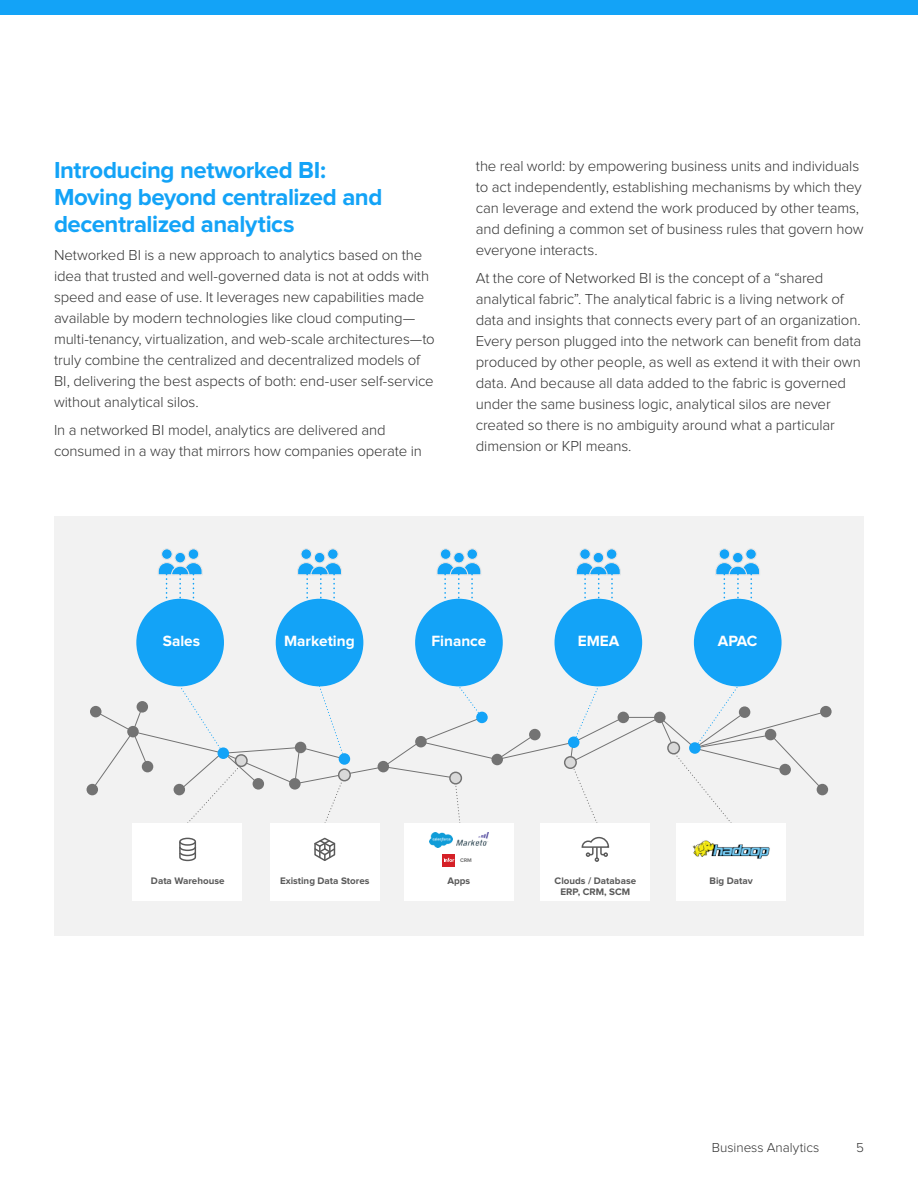
<style>
.page{position:relative;width:918px;height:1188px;background:#fff}
.page>*{position:absolute;margin:0;border:0;box-sizing:border-box;transform-origin:0 0}
.t1{font:700 24px/27px "Proxima Nova";letter-spacing:-.02em;color:#13a3f7}
.t2{font:700 15.45px "Proxima Nova";color:#fff}
.t3{font:300 15px/21px "Proxima Nova";letter-spacing:-.01em;color:#333}
.t4{font:300 13.5px "Proxima Nova";color:#333}
.t5{font:700 9.75px/11.6px "Proxima Nova";color:#595959;text-align:center}
.t6{font:700 5.4px "Proxima Nova";color:#737373}
</style>
<div class="page">
<div style="left:0;top:0;width:918px;height:14px;background:#13a3f7"></div>
<div style="left:54px;top:516px;width:810px;height:420px;background:#f2f2f2"></div>
<div style="left:87px;top:784px;width:11px;height:11px;background:#737373;border-radius:50%"></div>
<div style="left:820px;top:706px;width:12px;height:11px;background:#737373;border-radius:50%"></div>
<div style="left:136px;top:599px;width:88px;height:87px;background:#13a3f7;border-radius:50%"></div>
<svg style="left:162px;top:549px;width:10px;height:10px"></svg>
<div style="left:161px;top:548px;width:12px;height:12px;border:1px solid #e6e6e5;border-radius:50%"></div>
<div style="left:188px;top:549px;width:11px;height:10px;background:#13a3f7;border-radius:50%"></div>
<div style="left:188px;top:548px;width:11px;height:12px;border:1px solid #e6e6e5;border-radius:50%"></div>
<div style="left:175px;top:552px;width:11px;height:11px;background:#13a3f7;border-radius:50%"></div>
<div style="left:174px;top:552px;width:12px;height:11px;border:1px solid #e6e6e5;border-radius:50%"></div>
<svg style="left:158px;top:561px;width:45px;height:41px"></svg>
<div style="left:276px;top:599px;width:87px;height:87px;background:#13a3f7;border-radius:50%"></div>
<div style="left:301px;top:549px;width:11px;height:10px;background:#13a3f7;border-radius:50%"></div>
<div style="left:300px;top:548px;width:12px;height:12px;border:1px solid #e6e6e5;border-radius:50%"></div>
<div style="left:328px;top:549px;width:10px;height:10px;background:#13a3f7;border-radius:50%"></div>
<div style="left:327px;top:548px;width:12px;height:12px;border:1px solid #e6e6e5;border-radius:50%"></div>
<div style="left:314px;top:552px;width:11px;height:11px;background:#13a3f7;border-radius:50%"></div>
<div style="left:314px;top:552px;width:11px;height:11px;border:1px solid #e6e6e5;border-radius:50%"></div>
<svg style="left:297px;top:561px;width:45px;height:41px"></svg>
<div style="left:415px;top:599px;width:88px;height:87px;background:#13a3f7;border-radius:50%"></div>
<div style="left:440px;top:549px;width:11px;height:10px;background:#13a3f7;border-radius:50%"></div>
<div style="left:440px;top:548px;width:11px;height:12px;border:1px solid #e6e6e5;border-radius:50%"></div>
<div style="left:467px;top:549px;width:11px;height:10px;background:#13a3f7;border-radius:50%"></div>
<div style="left:466px;top:548px;width:12px;height:12px;border:1px solid #e6e6e5;border-radius:50%"></div>
<div style="left:454px;top:552px;width:10px;height:11px;background:#13a3f7;border-radius:50%"></div>
<div style="left:453px;top:552px;width:12px;height:11px;border:1px solid #e6e6e5;border-radius:50%"></div>
<svg style="left:437px;top:561px;width:44px;height:41px"></svg>
<div style="left:555px;top:599px;width:87px;height:87px;background:#13a3f7;border-radius:50%"></div>
<div style="left:580px;top:549px;width:10px;height:10px;background:#13a3f7;border-radius:50%"></div>
<div style="left:579px;top:548px;width:12px;height:12px;border:1px solid #e6e6e5;border-radius:50%"></div>
<div style="left:606px;top:549px;width:11px;height:10px;background:#13a3f7;border-radius:50%"></div>
<div style="left:606px;top:548px;width:11px;height:12px;border:1px solid #e6e6e5;border-radius:50%"></div>
<div style="left:593px;top:552px;width:11px;height:11px;background:#13a3f7;border-radius:50%"></div>
<div style="left:593px;top:552px;width:11px;height:11px;border:1px solid #e6e6e5;border-radius:50%"></div>
<svg style="left:576px;top:561px;width:45px;height:41px"></svg>
<div style="left:694px;top:599px;width:88px;height:87px;background:#13a3f7;border-radius:50%"></div>
<div style="left:719px;top:549px;width:11px;height:10px;background:#13a3f7;border-radius:50%"></div>
<div style="left:719px;top:548px;width:11px;height:12px;border:1px solid #e6e6e5;border-radius:50%"></div>
<div style="left:746px;top:549px;width:10px;height:10px;background:#13a3f7;border-radius:50%"></div>
<div style="left:745px;top:548px;width:12px;height:12px;border:1px solid #e6e6e5;border-radius:50%"></div>
<div style="left:733px;top:552px;width:10px;height:11px;background:#13a3f7;border-radius:50%"></div>
<div style="left:732px;top:552px;width:12px;height:11px;border:1px solid #e6e6e5;border-radius:50%"></div>
<svg style="left:715px;top:561px;width:45px;height:41px"></svg>
<svg style="left:91px;top:685px;width:736px;height:138px"></svg>
<div style="left:132px;top:823px;width:110px;height:78px;background:#fff"></div>
<div style="left:270px;top:823px;width:110px;height:78px;background:#fff"></div>
<div style="left:404px;top:823px;width:110px;height:78px;background:#fff"></div>
<div style="left:540px;top:823px;width:110px;height:78px;background:#fff"></div>
<div style="left:676px;top:823px;width:110px;height:78px;background:#fff"></div>
<svg style="left:179px;top:837px;width:18px;height:25px"></svg>
<svg style="left:314px;top:837px;width:22px;height:24px"></svg>
<svg style="left:581px;top:836px;width:29px;height:26px"></svg>
<img style="left:692px;top:840px;width:78px;height:19px">
<img style="left:430px;top:832px;width:22px;height:16px">
<img style="left:457px;top:832px;width:31px;height:14px">
<div style="left:443px;top:854px;width:12px;height:13px;background:#d52027"></div>
<svg style="left:444px;top:858px;width:10px;height:4px"></svg>
<h1 class="t1" style="left:54px;top:157px;width:330px">Introducing networked BI:<br>Moving beyond centralized and decentralized analytics</h1>
<p class="t3" style="left:54px;top:245px;width:382px">Networked BI is a new approach to analytics based on the idea that trusted and well-governed data is not at odds with speed and ease of use. It leverages new capabilities made available by modern technologies like cloud computing— multi-tenancy, virtualization, and web-scale architectures—to truly combine the centralized and decentralized models of BI, delivering the best aspects of both: end-user self-service without analytical silos.</p>
<p class="t3" style="left:54px;top:420px;width:369px">In a networked BI model, analytics are delivered and consumed in a way that mirrors how companies operate in</p>
<p class="t3" style="left:476px;top:156px;width:389px">the real world: by empowering business units and individuals to act independently, establishing mechanisms by which they can leverage and extend the work produced by other teams, and defining a common set of business rules that govern how everyone interacts.</p>
<p class="t3" style="left:476px;top:268px;width:387px">At the core of Networked BI is the concept of a “shared analytical fabric”. The analytical fabric is a living network of data and insights that connects every part of an organization.<br>Every person plugged into the network can benefit from data produced by other people, as well as extend it with their own data. And because all data added to the fabric is governed under the same business logic, analytical silos are never created so there is no ambiguity around what a particular dimension or KPI means.</p>
<p class="t2" style="left:163px;top:634px;width:39px">Sales</p>
<p class="t2" style="left:284px;top:634px;width:72px">Marketing</p>
<p class="t2" style="left:431px;top:634px;width:57px">Finance</p>
<p class="t2" style="left:578px;top:634px;width:43px">EMEA</p>
<p class="t2" style="left:718px;top:634px;width:41px">APAC</p>
<p class="t6" style="left:460px;top:858px;width:13px">CRM</p>
<p class="t5" style="left:151px;top:875px;width:75px">Data Warehouse</p>
<p class="t5" style="left:280px;top:875px;width:91px">Existing Data Stores</p>
<p class="t5" style="left:448px;top:875px;width:24px">Apps</p>
<p class="t5" style="left:555px;top:875px;width:83px">Clouds / Database<br>ERP, CRM, SCM</p>
<p class="t5" style="left:710px;top:875px;width:45px">Big Datav</p>
<p class="t4" style="left:712px;top:1141px;width:109px">Business Analytics</p>
<p class="t4" style="left:856px;top:1141px;width:9px">5</p>
</div>
